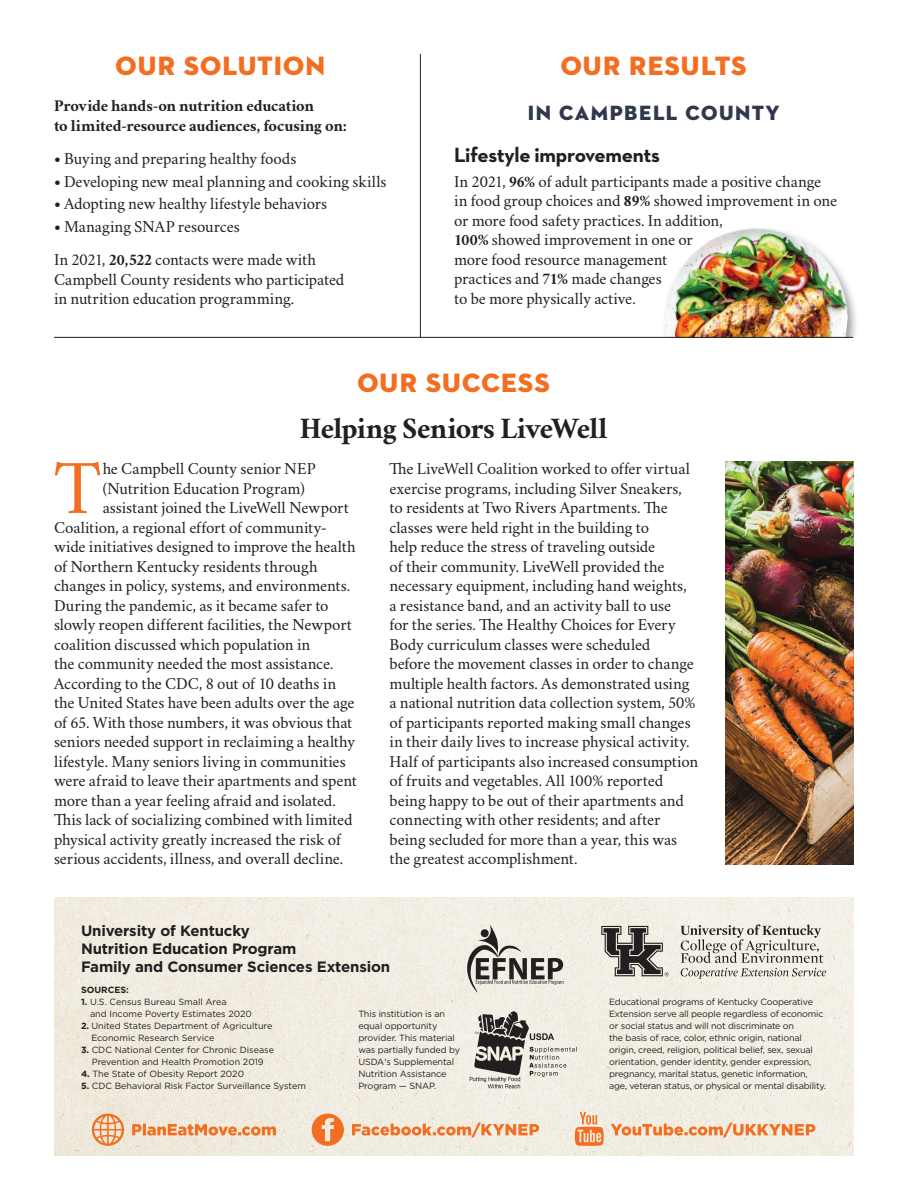
<style>
.page{position:relative;width:918px;height:1188px;background:#fff}
.page>*{position:absolute;margin:0;border:0;box-sizing:border-box;transform-origin:0 0}
.Body{font:75.45px "Crimson";color:#f36e21}
.Headline{font:700 30px "Crimson";letter-spacing:-.025em;color:#231f20}
.Section_Heading{font:27px "Neutraface 2 Display Titling";letter-spacing:.04em;color:#f36e21}
.Subhead{font:700 21px "Neutraface 2 Text";letter-spacing:-.015em;color:#231f20}
.Body_Front{font:21px "Neutraface 2 Display Titling";letter-spacing:.075em;color:#31374e}
.Body-2{font:16.5px/19.5px "Crimson";letter-spacing:-.01em;color:#231f20}
.Body_Front-2{font:16.5px/19.5px "Crimson";letter-spacing:-.01em;color:#231f20}
.Body_Front-3{font:700 16.5px/19.5px "Crimson";letter-spacing:-.01em;color:#231f20}
.Credit_box_heading{font:700 15px "Gotham";letter-spacing:-.01em;color:#231f20}
.Sources{font:9px/12px "Gotham";letter-spacing:-.02em;color:#231f20}
.Sources-2{font:9px/12px "Gotham";color:#231f20}
.Sources-3{font:700 9px "Gotham";color:#231f20}
.s1{font-weight:700}
</style>
<div class="page">
<img style="left:54px;top:897px;width:799px;height:259px">
<img style="left:663px;top:227px;width:193px;height:110px">
<hr style="left:420px;top:54px;width:1px;height:283px;background:#231f20">
<hr style="left:54px;top:337px;width:799px;height:1px;background:#231f20">
<svg style="left:601px;top:926px;width:68px;height:50px;background:#8d8984"></svg>
<svg style="left:680px;top:924px;width:146px;height:55px;background:#cfcbc3"></svg>
<svg style="left:312px;top:1114px;width:32px;height:32px"></svg>
<svg style="left:352px;top:1123px;width:187px;height:14px;background:#f1b791"></svg>
<svg style="left:132px;top:1124px;width:144px;height:12px;background:#f0ab7e"></svg>
<svg style="left:92px;top:1114px;width:32px;height:32px"></svg>
<svg style="left:611px;top:1123px;width:204px;height:14px;background:#f1b891"></svg>
<svg style="left:575px;top:1112px;width:29px;height:34px"></svg>
<svg style="left:470px;top:1011px;width:107px;height:77px;background:#b7b3ac"></svg>
<svg style="left:467px;top:924px;width:96px;height:68px;background:#bebab3"></svg>
<img style="left:725px;top:462px;width:128px;height:402px">
<p class="Section_Heading" style="left:115px;top:49px;width:211px">OUR SOLUTION</p>
<p class="Section_Heading" style="left:561px;top:49px;width:187px">OUR RESULTS</p>
<p class="Body_Front-3" style="left:54px;top:96px;width:295px">Provide hands-on nutrition education<br>to limited-resource audiences, focusing on:</p>
<p class="Body_Front-2" style="left:54px;top:148px;width:244px"><span class="s1">•</span> Buying and preparing healthy foods</p>
<p class="Body_Front-2" style="left:54px;top:170px;width:334px"><span class="s1">•</span> Developing new meal planning and cooking skills</p>
<p class="Body_Front-2" style="left:54px;top:193px;width:275px"><span class="s1">•</span> Adopting new healthy lifestyle behaviors</p>
<p class="Body_Front-2" style="left:54px;top:216px;width:187px"><span class="s1">•</span> Managing SNAP resources</p>
<p class="Body_Front-2" style="left:54px;top:249px;width:292px">In 2021, <span class="s1">20,522</span> contacts were made with<br>Campbell County residents who participated in nutrition education programming.</p>
<p class="Body_Front" style="left:528px;top:99px;width:253px">IN CAMPBELL COUNTY</p>
<p class="Subhead" style="left:454px;top:142px;width:207px">Lifestyle improvements</p>
<p class="Body_Front-2" style="left:454px;top:171px;width:384px">In 2021, <span class="s1">96%</span> of adult participants made a positive change in food group choices and <span class="s1">89%</span> showed improvement in one or more food safety practices. In addition,<br><span class="s1">100%</span> showed improvement in one or<br>more food resource management<br>practices and <span class="s1">71%</span> made changes<br>to be more physically active.</p>
<p class="Section_Heading" style="left:357px;top:366px;width:194px">OUR SUCCESS</p>
<p class="Headline" style="left:300px;top:406px;width:309px">Helping Seniors LiveWell</p>
<p class="Body" style="left:54px;top:437px;width:49px">T</p>
<p class="Body-2" style="left:103px;top:458px;width:215px">he Campbell County senior NEP</p>
<p class="Body-2" style="left:103px;top:477px;width:204px">(Nutrition Education Program)</p>
<p class="Body-2" style="left:103px;top:497px;width:248px">assistant joined the LiveWell Newport</p>
<p class="Body-2" style="left:54px;top:516px;width:275px">Coalition, a regional effort of community-</p>
<p class="Body-2" style="left:54px;top:536px;width:303px">wide initiatives designed to improve the health</p>
<p class="Body-2" style="left:54px;top:555px;width:265px">of Northern Kentucky residents through</p>
<p class="Body-2" style="left:54px;top:575px;width:298px">changes in policy, systems, and environments.</p>
<p class="Body-2" style="left:54px;top:594px;width:276px">During the pandemic, as it became safer to</p>
<p class="Body-2" style="left:54px;top:614px;width:300px">slowly reopen different facilities, the Newport</p>
<p class="Body-2" style="left:54px;top:633px;width:258px">coalition discussed which population in</p>
<p class="Body-2" style="left:54px;top:653px;width:281px">the community needed the most assistance.</p>
<p class="Body-2" style="left:54px;top:672px;width:284px">According to the CDC, 8 out of 10 deaths in</p>
<p class="Body-2" style="left:54px;top:692px;width:302px">the United States have been adults over the age</p>
<p class="Body-2" style="left:54px;top:711px;width:300px">of 65. With those numbers, it was obvious that</p>
<p class="Body-2" style="left:54px;top:731px;width:303px">seniors needed support in reclaiming a healthy</p>
<p class="Body-2" style="left:54px;top:750px;width:293px">lifestyle. Many seniors living in communities</p>
<p class="Body-2" style="left:54px;top:770px;width:305px">were afraid to leave their apartments and spent</p>
<p class="Body-2" style="left:54px;top:789px;width:284px">more than a year feeling afraid and isolated.</p>
<p class="Body-2" style="left:54px;top:809px;width:300px">This lack of socializing combined with limited</p>
<p class="Body-2" style="left:54px;top:828px;width:289px">physical activity greatly increased the risk of</p>
<p class="Body-2" style="left:54px;top:848px;width:291px">serious accidents, illness, and overall decline.</p>
<p class="Body-2" style="left:390px;top:458px;width:310px">The LiveWell Coalition worked to offer virtual exercise programs, including Silver Sneakers, to residents at Two Rivers Apartments. The classes were held right in the building to<br>help reduce the stress of traveling outside<br>of their community. LiveWell provided the necessary equipment, including hand weights,<br>a resistance band, and an activity ball to use<br>for the series. The Healthy Choices for Every Body curriculum classes were scheduled<br>before the movement classes in order to change multiple health factors. As demonstrated using a national nutrition data collection system, 50% of participants reported making small changes in their daily lives to increase physical activity.<br>Half of participants also increased consumption of fruits and vegetables. All 100% reported being happy to be out of their apartments and connecting with other residents; and after being secluded for more than a year, this was the greatest accomplishment.</p>
<p class="Credit_box_heading" style="left:81px;top:921px;width:170px">University of Kentucky</p>
<p class="Credit_box_heading" style="left:81px;top:939px;width:217px">Nutrition Education Program</p>
<p class="Credit_box_heading" style="left:81px;top:957px;width:311px">Family and Consumer Sciences Extension</p>
<p class="Sources" style="left:358px;top:1007px;width:103px">This institution is an equal opportunity provider. This material was partially funded by<br>USDA's Supplemental<br>Nutrition Assistance<br>Program — SNAP.</p>
<p class="Sources-3" style="left:81px;top:984px;width:49px">SOURCES:</p>
<p class="Sources-2" style="left:90px;top:996px;width:163px;text-indent:-9px"><span class="s1">1.</span> U.S. Census Bureau Small Area<br>and Income Poverty Estimates 2020</p>
<p class="Sources-2" style="left:91px;top:1020px;width:183px;text-indent:-10px"><span class="s1">2.</span> United States Department of Agriculture<br>Economic Research Service</p>
<p class="Sources-2" style="left:81px;top:1044px;width:195px;text-align:center"><span class="s1">3.</span> CDC National Center for Chronic Disease<br>Prevention and Health Promotion 2019</p>
<p class="Sources-2" style="left:81px;top:1068px;width:165px"><span class="s1">4.</span> The State of Obesity Report 2020</p>
<p class="Sources-2" style="left:81px;top:1080px;width:226px"><span class="s1">5.</span> CDC Behavioral Risk Factor Surveillance System</p>
<p class="Sources" style="left:609px;top:996px;width:219px">Educational programs of Kentucky Cooperative Extension serve all people regardless of economic or social status and will not discriminate on<br>the basis of race, color, ethnic origin, national origin, creed, religion, political belief, sex, sexual orientation, gender identity, gender expression, pregnancy, marital status, genetic information, age, veteran status, or physical or mental disability.</p>
</div>
